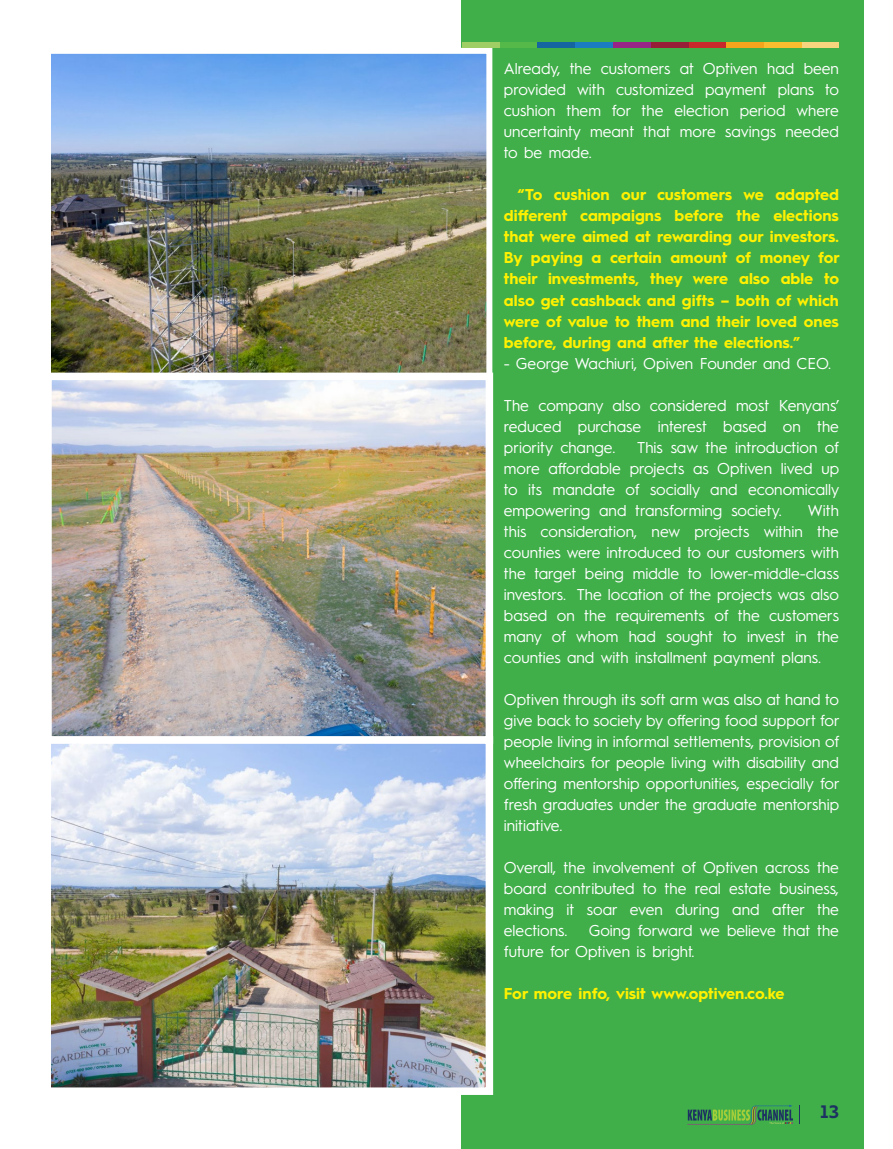
<style>
.page{position:relative;width:893px;height:1149px;background:#fff}
.page>*{position:absolute;margin:0;border:0;box-sizing:border-box;transform-origin:0 0}
.t1{font:700 18px "Kontrapunkt Bob";color:#1d3162}
.body_text{font:15.75px/21px "Hurme Geometric Sans 1";color:#fff;text-align:justify}
.body_text-2{font:700 15.75px/21px "Hurme Geometric Sans 1";color:#fff101;text-align:justify}
</style>
<div class="page">
<div style="left:461px;top:0;width:403px;height:1148px;background:#40ae49"></div>
<img style="left:52px;top:55px;width:433px;height:317px">
<div style="left:45px;top:48px;width:447px;height:334px;border:6px solid #fff"></div>
<img style="left:53px;top:381px;width:431px;height:704px">
<div style="left:44px;top:372px;width:449px;height:371px;border:8px solid #fff"></div>
<div style="left:44px;top:736px;width:449px;height:358px;border:8px solid #fff"></div>
<div style="left:500px;top:42px;width:38px;height:6px;background:#55b94a"></div>
<div style="left:462px;top:42px;width:38px;height:6px;background:#9fce64"></div>
<div style="left:801px;top:42px;width:38px;height:6px;background:#f6d57e"></div>
<div style="left:764px;top:42px;width:37px;height:6px;background:#f9bd2f"></div>
<div style="left:726px;top:42px;width:38px;height:6px;background:#f5a41d"></div>
<div style="left:688px;top:42px;width:38px;height:6px;background:#c8292b"></div>
<div style="left:651px;top:42px;width:37px;height:6px;background:#971e37"></div>
<div style="left:613px;top:42px;width:38px;height:6px;background:#972587"></div>
<div style="left:575px;top:42px;width:38px;height:6px;background:#1b7cc1"></div>
<div style="left:538px;top:42px;width:37px;height:6px;background:#1566a0"></div>
<svg style="left:687px;top:1105px;width:106px;height:19px"></svg>
<svg style="left:799px;top:1105px;width:1px;height:18px"></svg>
<p class="body_text" style="left:504px;top:57px;width:337px">Already, the customers at Optiven had been provided with customized payment plans to cushion them for the election period where uncertainty meant that more savings needed to be made.</p>
<p class="body_text-2" style="left:504px;top:183px;width:337px;text-indent:14px">“To cushion our customers we adapted different campaigns before the elections that were aimed at rewarding our investors.<br>By paying a certain amount of money for their investments, they were also able to also get cashback and gifts – both of which were of value to them and their loved ones before, during and after the elections.”</p>
<p class="body_text" style="left:504px;top:351px;width:329px">- George Wachiuri, Opiven Founder and CEO.</p>
<p class="body_text" style="left:504px;top:393px;width:337px">The company also considered most Kenyans’ reduced purchase interest based on the priority change.</p>
<p class="body_text" style="left:504px;top:435px;width:337px;text-indent:133px">This saw the introduction of more affordable projects as Optiven lived up to its mandate of socially and economically empowering and transforming society.</p>
<p class="body_text" style="left:504px;top:498px;width:337px;text-indent:304px">With this consideration, new projects within the counties were introduced to our customers with the target being middle to lower-middle-class investors. The location of the projects was also based on the requirements of the customers many of whom had sought to invest in the counties and with installment payment plans.</p>
<p class="body_text" style="left:504px;top:687px;width:337px">Optiven through its soft arm was also at hand to give back to society by offering food support for people living in informal settlements, provision of wheelchairs for people living with disability and offering mentorship opportunities, especially for fresh graduates under the graduate mentorship initiative.</p>
<p class="body_text" style="left:504px;top:855px;width:337px">Overall, the involvement of Optiven across the board contributed to the real estate business, making it soar even during and after the elections.</p>
<p class="body_text" style="left:504px;top:918px;width:337px;text-indent:85px">Going forward we believe that the future for Optiven is bright.</p>
<p class="body_text-2" style="left:504px;top:981px;width:282px">For more info, visit www.optiven.co.ke</p>
<p class="t1" style="left:820px;top:1101px;width:20px">13</p>
</div>
